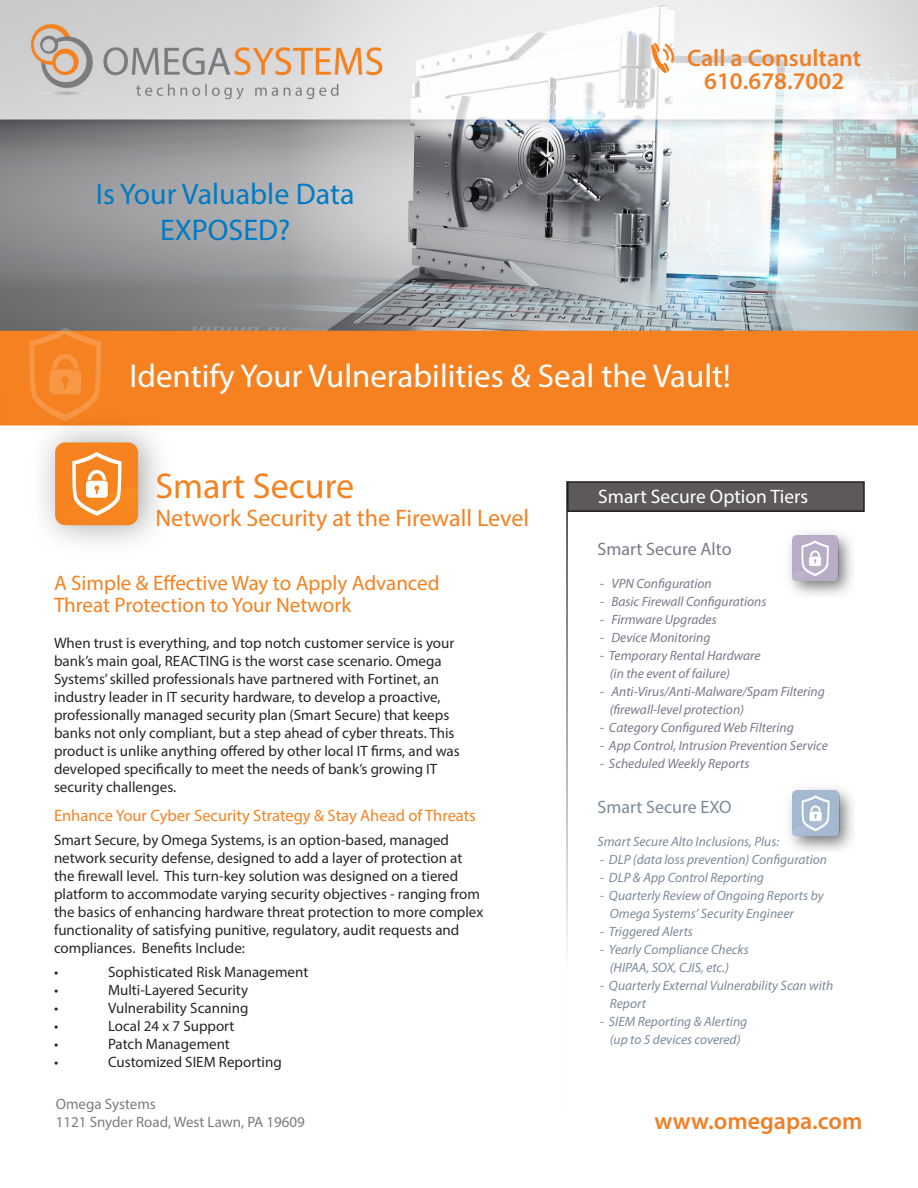
<style>
.page{position:relative;width:918px;height:1188px;background:#fff}
.page>*{position:absolute;margin:0;border:0;box-sizing:border-box;transform-origin:0 0}
.t1{font:36px "Myriad Pro";color:#f58220}
.t2{font:33px "Myriad Pro";color:#fff}
.t3{font:30px/36px "Myriad Pro";color:#007bc3;text-align:center}
.t4{font:600 24px/22.5px "Myriad Pro";color:#ef8028;text-align:center}
.t5{font:24px "Myriad Pro";color:#f58220}
.t6{font:21px/22.5px "Myriad Pro";color:#f58220}
.t7{font:19.5px "Myriad Pro";color:#fff}
.t8{font:18px "Myriad Pro";color:#7f788b}
.t9{font:18px "Myriad Pro";color:#7b8a9a}
.t10{font:16.5px "Myriad Pro";color:#f58220}
.t11{font:15px/18px "Myriad Pro";color:#252626}
.t12{font:15px "Myriad Pro";color:#7c7c7f}
.t13{font:italic 13.5px/18px "Myriad Pro";color:#7b8a9a}
.t14{font:italic 13.5px/18px "Myriad Pro";color:#7e768a}
</style>
<div class="page">
<img style="left:0;top:0;width:918px;height:852px">
<div style="left:568px;top:482px;width:296px;height:29px;background:#5d5959"></div>
<div style="left:567px;top:481px;width:298px;height:31px;border:2px solid #231f20"></div>
<hr style="left:566px;top:481px;width:2px;height:636px;background:#fff">
<img style="left:652px;top:44px;width:22px;height:28px">
<img style="left:779px;top:522px;width:75px;height:76px">
<img style="left:792px;top:536px;width:46px;height:44px">
<img style="left:781px;top:776px;width:74px;height:75px">
<img style="left:792px;top:790px;width:47px;height:45px">
<p class="t3" style="left:96px;top:175px;width:260px">Is Your Valuable Data<br>EXPOSED?</p>
<p class="t4" style="left:687px;top:46px;width:176px">Call a Consultant<br>610.678.7002</p>
<p class="t2" style="left:130px;top:356px;width:603px">Identify Your Vulnerabilities &amp; Seal the Vault!</p>
<p class="t1" style="left:156px;top:463px;width:200px">Smart Secure</p>
<p class="t5" style="left:156px;top:503px;width:375px">Network Security at the Firewall Level</p>
<p class="t6" style="left:54px;top:571px;width:387px">A Simple &amp; Effective Way to Apply Advanced<br>Threat Protection to Your Network</p>
<p class="t11" style="left:54px;top:634px;width:407px">When trust is everything, and top notch customer service is your bank’s main goal, REACTING is the worst case scenario. Omega Systems’ skilled professionals have partnered with Fortinet, an industry leader in IT security hardware, to develop a proactive, professionally managed security plan (Smart Secure) that keeps banks not only compliant, but a step ahead of cyber threats. This product is unlike anything offered by other local IT firms, and was developed specifically to meet the needs of bank’s growing IT security challenges.</p>
<p class="t10" style="left:54px;top:805px;width:423px">Enhance Your Cyber Security Strategy &amp; Stay Ahead of Threats</p>
<p class="t11" style="left:54px;top:831px;width:431px">Smart Secure, by Omega Systems, is an option-based, managed network security defense, designed to add a layer of protection at the firewall level. This turn-key solution was designed on a tiered platform to accommodate varying security objectives - ranging from the basics of enhancing hardware threat protection to more complex functionality of satisfying punitive, regulatory, audit requests and compliances. Benefits Include:</p>
<p class="t11" style="left:54px;top:963px;width:6px">•</p>
<p class="t11" style="left:108px;top:963px;width:202px">Sophisticated Risk Management</p>
<p class="t11" style="left:54px;top:981px;width:6px">•</p>
<p class="t11" style="left:108px;top:981px;width:142px">Multi-Layered Security</p>
<p class="t11" style="left:54px;top:999px;width:6px">•</p>
<p class="t11" style="left:108px;top:999px;width:142px">Vulnerability Scanning</p>
<p class="t11" style="left:54px;top:1017px;width:6px">•</p>
<p class="t11" style="left:108px;top:1017px;width:128px">Local 24 x 7 Support</p>
<p class="t11" style="left:54px;top:1035px;width:6px">•</p>
<p class="t11" style="left:108px;top:1035px;width:123px">Patch Management</p>
<p class="t11" style="left:54px;top:1053px;width:6px">•</p>
<p class="t11" style="left:108px;top:1053px;width:175px">Customized SIEM Reporting</p>
<p class="t7" style="left:598px;top:485px;width:212px">Smart Secure Option Tiers</p>
<p class="t8" style="left:597px;top:538px;width:136px">Smart Secure Alto</p>
<p class="t14" style="left:600px;top:574px;width:113px">- VPN Configuration</p>
<p class="t14" style="left:600px;top:592px;width:168px">- Basic Firewall Configurations</p>
<p class="t14" style="left:600px;top:610px;width:118px">- Firmware Upgrades</p>
<p class="t14" style="left:600px;top:628px;width:112px">- Device Monitoring</p>
<p class="t14" style="left:610px;top:646px;width:152px;text-indent:-10px">- Temporary Rental Hardware (in the event of failure)</p>
<p class="t14" style="left:610px;top:682px;width:217px;text-indent:-10px">- Anti-Virus/Anti-Malware/Spam Filtering (firewall-level protection)</p>
<p class="t14" style="left:600px;top:718px;width:195px">- Category Configured Web Filtering</p>
<p class="t14" style="left:600px;top:736px;width:230px">- App Control, Intrusion Prevention Service</p>
<p class="t14" style="left:600px;top:754px;width:151px">- Scheduled Weekly Reports</p>
<p class="t9" style="left:597px;top:796px;width:136px">Smart Secure EXO</p>
<p class="t13" style="left:597px;top:832px;width:183px">Smart Secure Alto Inclusions, Plus:</p>
<p class="t13" style="left:600px;top:850px;width:229px">- DLP (data loss prevention) Configuration</p>
<p class="t13" style="left:600px;top:868px;width:166px">- DLP &amp; App Control Reporting</p>
<p class="t13" style="left:610px;top:886px;width:215px;text-indent:-10px">- Quarterly Review of Ongoing Reports by<br>Omega Systems’ Security Engineer</p>
<p class="t13" style="left:600px;top:922px;width:95px">- Triggered Alerts</p>
<p class="t13" style="left:610px;top:940px;width:140px;text-indent:-10px">- Yearly Compliance Checks (HIPAA, SOX, CJIS, etc.)</p>
<p class="t13" style="left:610px;top:976px;width:225px;text-indent:-10px">- Quarterly External Vulnerability Scan with<br>Report</p>
<p class="t13" style="left:600px;top:1012px;width:149px;text-align:center">- SIEM Reporting &amp; Alerting (up to 5 devices covered)</p>
<p class="t12" style="left:56px;top:1095px;width:102px">Omega Systems</p>
<p class="t12" style="left:56px;top:1113px;width:251px">1121 Snyder Road, West Lawn, PA 19609</p>
<p class="t4" style="left:655px;top:1109px;width:209px">www.omegapa.com</p>
</div>
